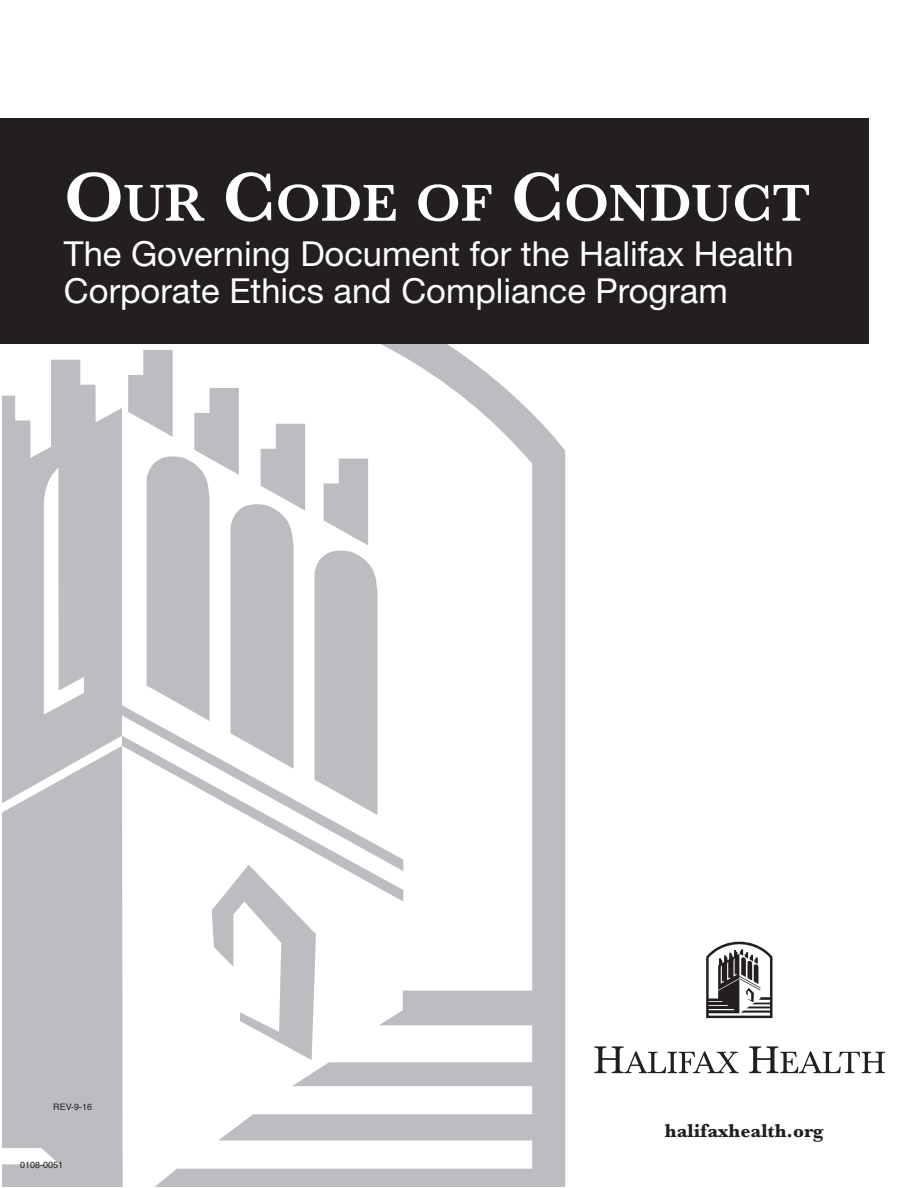
<style>
.page{position:relative;width:918px;height:1188px;background:#fff}
.page>*{position:absolute;margin:0;border:0;box-sizing:border-box;transform-origin:0 0}
.t1{font:600 54px "Baskerville";color:#fff}
.t2{font:34.5px/37.5px "Helvetica Neue";color:#fff}
.t3{font:700 19.5px "Baskerville";color:#231f20}
.t4{font:9px "Helvetica";color:#231f20}
.s1{font-size:72px}
</style>
<div class="page">
<svg style="left:2px;top:343px;width:563px;height:844px"></svg>
<div style="left:0;top:118px;width:869px;height:225px;background:#231f20"></div>
<svg style="left:594px;top:1046px;width:145px;height:27px"></svg>
<svg style="left:749px;top:1046px;width:136px;height:27px"></svg>
<svg style="left:706px;top:942px;width:66px;height:76px"></svg>
<h1 class="t1" style="left:64px;top:170px;width:748px"><span class="s1">O</span>UR <span class="s1">C</span>ODE OF <span class="s1">C</span>ONDUCT</h1>
<p class="t2" style="left:64px;top:238px;width:731px">The Governing Document for the Halifax Health<br>Corporate Ethics and Compliance Program</p>
<p class="t4" style="left:53px;top:1102px;width:41px">REV-9-16</p>
<p class="t4" style="left:20px;top:1160px;width:45px">0108-0051</p>
<p class="t3" style="left:665px;top:1119px;width:160px">halifaxhealth.org</p>
</div>
